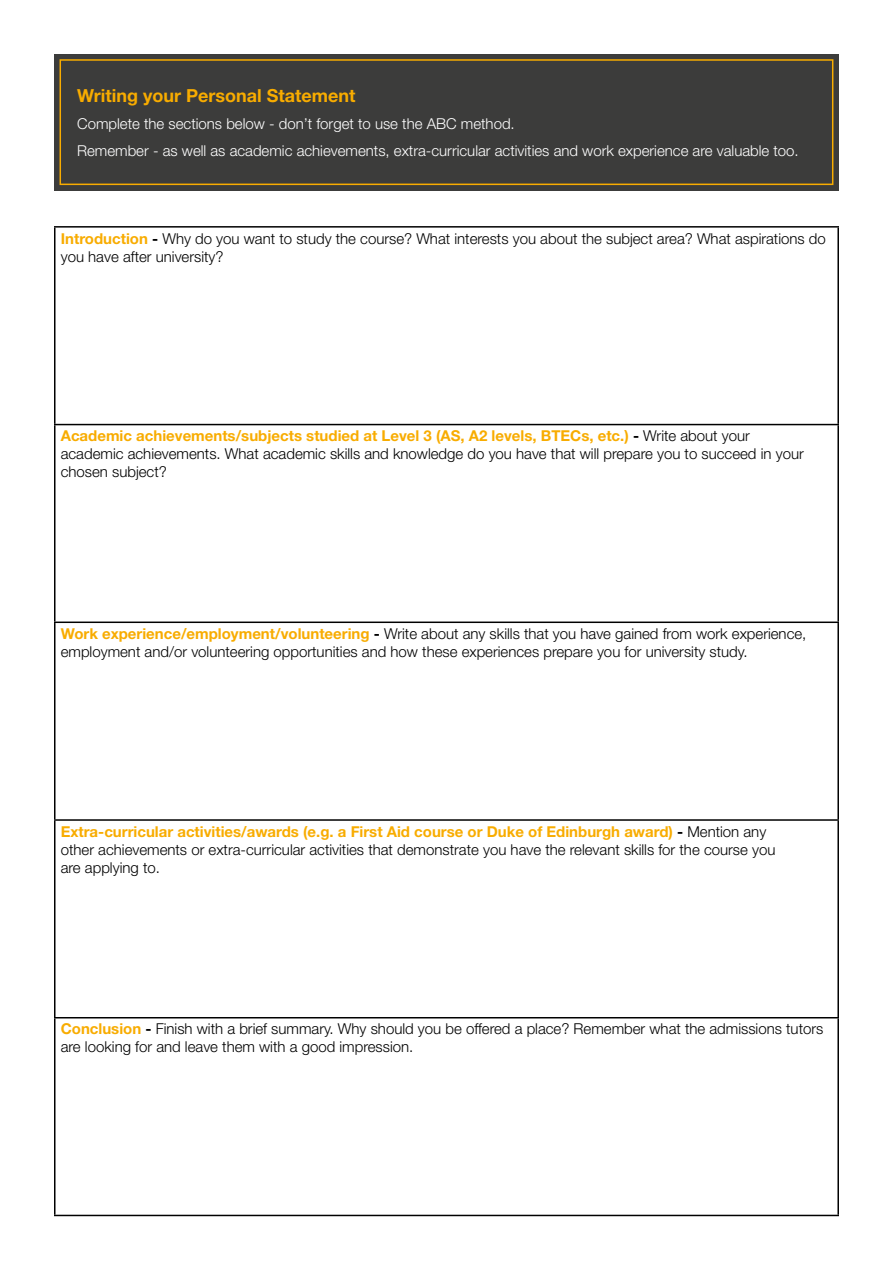
<style>
.page{position:relative;width:893px;height:1263px;background:#fff}
.page>*{position:absolute;margin:0;border:0;box-sizing:border-box;transform-origin:0 0}
.t1{font:700 18px "Helvetica Neue LT Std";color:#f8ac00}
.t2{font:300 15px/18px "Helvetica Neue LT Std";color:#000}
.t3{font:300 15px/27px "Helvetica Neue LT Std";color:#fff}
.s1{font-weight:700;color:#f8ac00}
.s2{font-weight:700}
</style>
<div class="page">
<div style="left:54px;top:54px;width:785px;height:136px;background:#3c3c3b"></div>
<div style="left:60px;top:59px;width:773px;height:126px;border:2px solid #f8ac00"></div>
<hr style="left:54px;top:226px;width:785px;height:2px;background:#000">
<hr style="left:54px;top:228px;width:2px;height:196px;background:#000">
<hr style="left:837px;top:228px;width:2px;height:196px;background:#000">
<hr style="left:54px;top:424px;width:785px;height:1px;background:#000">
<hr style="left:54px;top:425px;width:2px;height:196px;background:#000">
<hr style="left:837px;top:425px;width:2px;height:196px;background:#000">
<hr style="left:54px;top:621px;width:785px;height:2px;background:#000">
<hr style="left:54px;top:623px;width:2px;height:196px;background:#000">
<hr style="left:837px;top:623px;width:2px;height:196px;background:#000">
<hr style="left:54px;top:819px;width:785px;height:2px;background:#000">
<hr style="left:54px;top:821px;width:2px;height:196px;background:#000">
<hr style="left:837px;top:821px;width:2px;height:196px;background:#000">
<hr style="left:54px;top:1017px;width:785px;height:1px;background:#000">
<hr style="left:54px;top:1018px;width:2px;height:197px;background:#000">
<hr style="left:837px;top:1018px;width:2px;height:197px;background:#000">
<hr style="left:54px;top:1215px;width:785px;height:1px;background:#000">
<p class="t1" style="left:77px;top:84px;width:280px">Writing your Personal Statement</p>
<p class="t3" style="left:77px;top:109px;width:723px">Complete the sections below - don’t forget to use the ABC method.<br>Remember - as well as academic achievements, extra-curricular activities and work experience are valuable too.</p>
<p class="t2" style="left:61px;top:229px;width:767px"><span class="s1">Introduction</span> <span class="s2">-</span> Why do you want to study the course? What interests you about the subject area? What aspirations do you have after university?</p>
<p class="t2" style="left:61px;top:427px;width:745px"><span class="s1">Academic achievements/subjects studied at Level 3 (AS, A2 levels, BTECs, etc.)</span> <span class="s2">-</span> Write about your academic achievements. What academic skills and knowledge do you have that will prepare you to succeed in your chosen subject?</p>
<p class="t2" style="left:61px;top:624px;width:747px"><span class="s1">Work experience/employment/volunteering</span> <span class="s2">-</span> Write about any skills that you have gained from work experience, employment and/or volunteering opportunities and how these experiences prepare you for university study.</p>
<p class="t2" style="left:61px;top:822px;width:716px"><span class="s1">Extra-curricular activities/awards (e.g. a First Aid course or Duke of Edinburgh award)</span> <span class="s2">-</span> Mention any other achievements or extra-curricular activities that demonstrate you have the relevant skills for the course you are applying to.</p>
<p class="t2" style="left:61px;top:1020px;width:764px"><span class="s1">Conclusion</span> <span class="s2">-</span> Finish with a brief summary. Why should you be offered a place? Remember what the admissions tutors are looking for and leave them with a good impression.</p>
</div>
